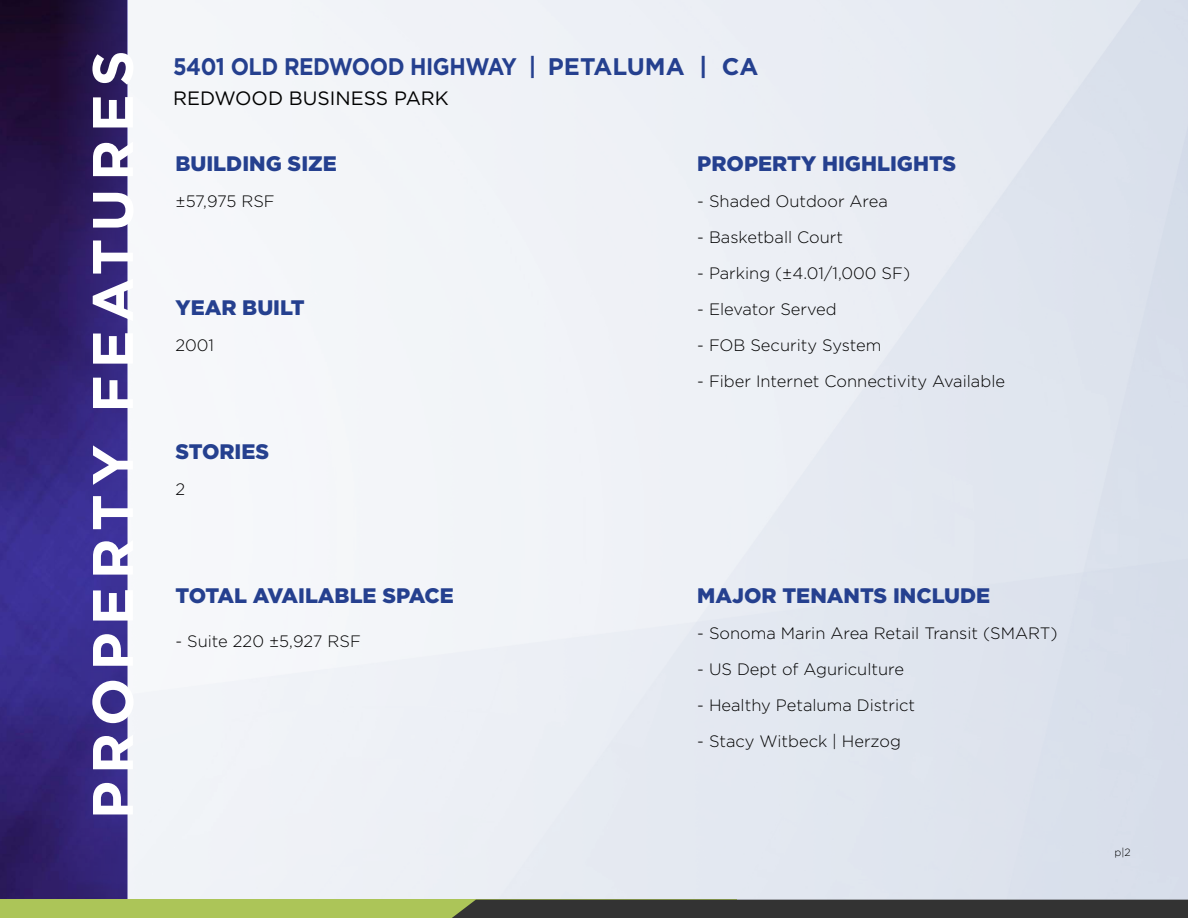
<style>
.page{position:relative;width:1188px;height:918px;background:#fff}
.page>*{position:absolute;margin:0;border:0;box-sizing:border-box;transform-origin:0 0}
.t1{font:700 57px "Gotham";letter-spacing:.125em;color:#fff}
.t2{font:700 24px "Gotham";letter-spacing:-.02em;color:#25408f;scale:.9 1}
.t3{font:900 21px "Gotham";color:#25408f}
.t4{font:19.35px "Gotham";color:#000}
.t5{font:300 16.5px "Gotham";color:#000}
.t6{font:300 10.5px "Gotham";color:#000}
.t7{font:700 9px "Gotham";color:#000}
</style>
<div class="page">
<img style="left:0;top:0;width:1188px;height:900px">
<img style="left:54px;top:0;width:74px;height:900px">
<div style="left:0;top:900px;width:736px;height:18px;background:#acc558"></div>
<div style="left:452px;top:900px;width:736px;height:18px;background:#333"></div>
<h1 class="t1" style="left:75px;top:819px;width:771px;rotate:-90deg">PROPERTY FEATURES</h1>
<h2 class="t2" style="left:173px;top:50px;width:652px">5401 OLD REDWOOD HIGHWAY | PETALUMA | CA</h2>
<p class="t4" style="left:173px;top:85px;width:277px">REDWOOD BUSINESS PARK</p>
<p class="t3" style="left:176px;top:149px;width:163px">BUILDING SIZE</p>
<p class="t5" style="left:176px;top:191px;width:101px">±57,975 RSF</p>
<p class="t3" style="left:176px;top:293px;width:131px">YEAR BUILT</p>
<p class="t5" style="left:176px;top:335px;width:40px">2001</p>
<p class="t3" style="left:176px;top:437px;width:95px">STORIES</p>
<p class="t5" style="left:176px;top:479px;width:11px">2</p>
<p class="t3" style="left:176px;top:581px;width:280px">TOTAL AVAILABLE SPACE</p>
<p class="t5" style="left:176px;top:630px;width:187px">- Suite 220 ±5,927 RSF</p>
<p class="t3" style="left:697px;top:149px;width:260px">PROPERTY HIGHLIGHTS</p>
<p class="t5" style="left:697px;top:191px;width:192px">- Shaded Outdoor Area</p>
<p class="t5" style="left:697px;top:227px;width:147px">- Basketball Court</p>
<p class="t5" style="left:697px;top:263px;width:214px">- Parking (±4.01/1,000 SF)</p>
<p class="t5" style="left:697px;top:299px;width:141px">- Elevator Served</p>
<p class="t5" style="left:697px;top:335px;width:186px">- FOB Security System</p>
<p class="t5" style="left:697px;top:371px;width:309px">- Fiber Internet Connectivity Available</p>
<p class="t3" style="left:697px;top:581px;width:295px">MAJOR TENANTS INCLUDE</p>
<p class="t5" style="left:697px;top:623px;width:362px">- Sonoma Marin Area Retail Transit (SMART)</p>
<p class="t5" style="left:697px;top:659px;width:208px">- US Dept of Aguriculture</p>
<p class="t5" style="left:697px;top:695px;width:219px">- Healthy Petaluma District</p>
<p class="t5" style="left:697px;top:731px;width:205px">- Stacy Witbeck | Herzog</p>
<p class="t7" style="left:1115px;top:846px;width:16px">p|2</p>
<p class="t6" style="left:1115px;top:846px;width:18px">p|2</p>
</div>
